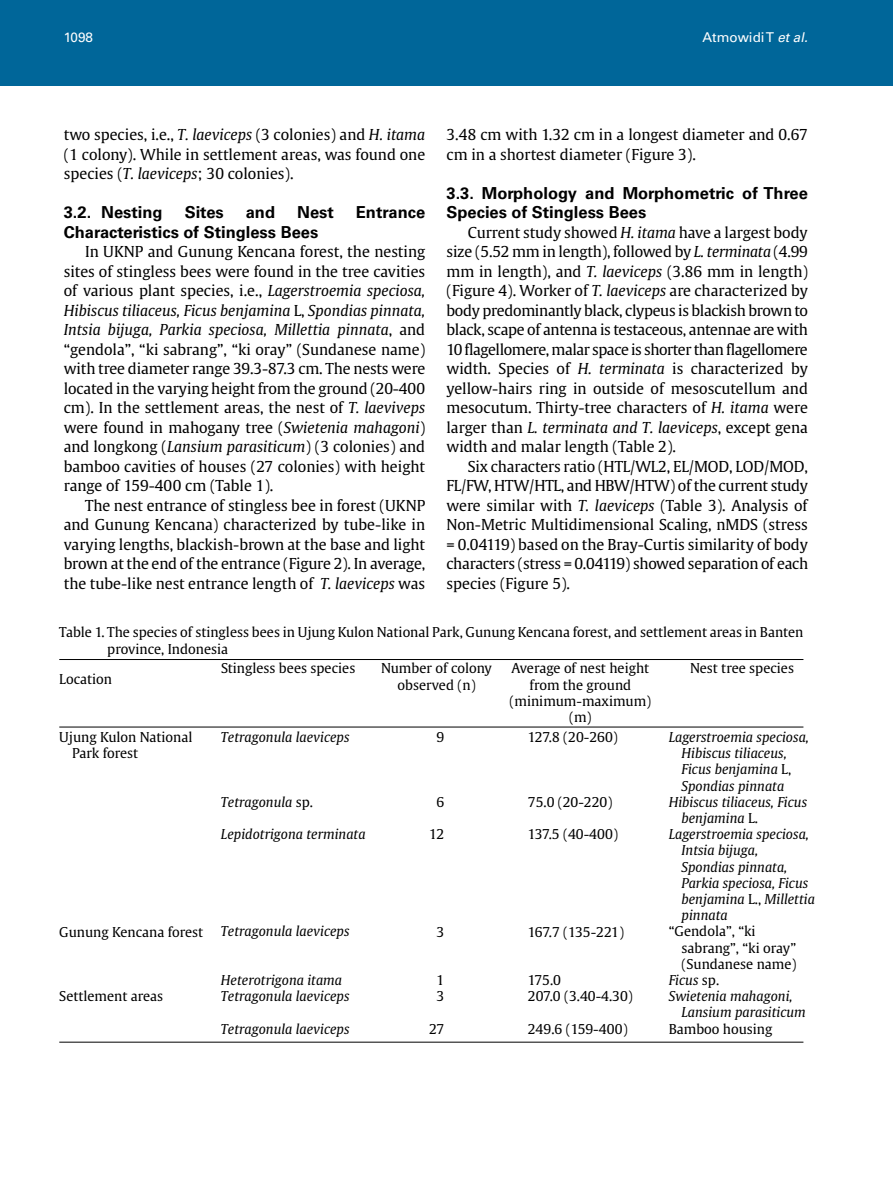
<style>
.page{position:relative;width:893px;height:1191px;background:#fff}
.page>*{position:absolute;margin:0;border:0;box-sizing:border-box;transform-origin:0 0}
.t1{font:700 16.5px/19.5px "Univers LT Std";color:#000}
.t2{font:15px/19.5px "Gulliver";color:#000;text-align:justify}
.t3{font:13.5px/16.2px "Gulliver";color:#000}
.t4{font:italic 13.5px/16.2px "Gulliver";color:#000}
.t5{font:13.5px "Univers LT Std";color:#fff}
.t6{font:13.5px "Gulliver";letter-spacing:-.03em;color:#000}
.s1{font-style:italic}
.s2{font-style:normal}
</style>
<div class="page">
<hr style="left:59px;top:659px;width:744px;height:1px;background:#000">
<hr style="left:59px;top:726px;width:744px;height:1px;background:#000">
<hr style="left:59px;top:1041px;width:744px;height:1px;background:#000">
<div style="left:0;top:0;width:893px;height:85px;background:#069"></div>
<p class="t5" style="left:64px;top:30px;width:31px">1098</p>
<p class="t5" style="left:702px;top:30px;width:110px">Atmowidi T <span class="s1">etal.</span></p>
<p class="t2" style="left:446px;top:125px;width:363px">3.48 cm with 1.32 cm in a longest diameter and 0.67 cm in a shortest diameter (Figure 3).</p>
<p class="t1" style="left:446px;top:183px;width:363px">3.3. Morphology and Morphometric of Three<br>Species of Stingless Bees</p>
<p class="t2" style="left:446px;top:222px;width:363px;text-indent:21px">Current study showed <span class="s1">H. itama</span> have a largest body size (5.52 mm in length), followed by <span class="s1">L. terminata</span> (4.99 mm in length), and <span class="s1">T. laeviceps</span> (3.86 mm in length) (Figure 4). Worker of <span class="s1">T. laeviceps</span> are characterized by body predominantly black, clypeus is blackish brown to black, scape of antenna is testaceous, antennae are with 10 flagellomere, malar space is shorter than flagellomere width. Species of <span class="s1">H. terminata</span> is characterized by yellow-hairs ring in outside of mesoscutellum and mesocutum. Thirty-tree characters of <span class="s1">H. itama</span> were larger than <span class="s1">L. terminata and T. laeviceps</span>, except gena width and malar length (Table 2).</p>
<p class="t2" style="left:446px;top:456px;width:363px;text-indent:21px">Six characters ratio (HTL/WL2, EL/MOD, LOD/MOD, FL/FW, HTW/HTL, and HBW/HTW) of the current study were similar with <span class="s1">T. laeviceps</span> (Table 3). Analysis of Non-Metric Multidimensional Scaling, nMDS (stress = 0.04119) based on the Bray-Curtis similarity of body characters (stress = 0.04119) showed separation of each species (Figure 5).</p>
<p class="t3" style="left:107px;top:624px;width:698px;text-indent:-48px">Table 1. The species of stingless bees in Ujung Kulon National Park, Gunung Kencana forest, and settlement areas in Banten province, Indonesia</p>
<p class="t3" style="left:59px;top:670px;width:54px">Location</p>
<p class="t2" style="left:64px;top:125px;width:363px">two species, i.e., <span class="s1">T. laeviceps</span> (3 colonies) and <span class="s1">H. itama </span>(1 colony). While in settlement areas, was found one species (<span class="s1">T. laeviceps</span>; 30 colonies).</p>
<p class="t1" style="left:64px;top:203px;width:100px">3.2. Nesting</p>
<p class="t1" style="left:185px;top:203px;width:41px">Sites</p>
<p class="t1" style="left:246px;top:203px;width:31px">and</p>
<p class="t1" style="left:297px;top:203px;width:38px">Nest</p>
<p class="t1" style="left:356px;top:203px;width:71px">Entrance</p>
<p class="t1" style="left:64px;top:222px;width:256px">Characteristics of Stingless Bees</p>
<p class="t2" style="left:64px;top:242px;width:363px;text-indent:21px">In UKNP and Gunung Kencana forest, the nesting sites of stingless bees were found in the tree cavities of various plant species, i.e., <span class="s1">Lagerstroemia speciosa, Hibiscus tiliaceus, Ficus benjamina</span> L, <span class="s1">Spondias pinnata, Intsia bijuga, Parkia speciosa, Millettia pinnata</span>, and “gendola”, “ki sabrang”, “ki oray” (Sundanese name) with tree diameter range 39.3-87.3 cm. The nests were located in the varying height from the ground (20-400 cm). In the settlement areas, the nest of <span class="s1">T. laeviveps </span>were found in mahogany tree (<span class="s1">Swietenia mahagoni</span>) and longkong (<span class="s1">Lansium parasiticum</span>) (3 colonies) and bamboo cavities of houses (27 colonies) with height range of 159-400 cm (Table 1).</p>
<p class="t2" style="left:64px;top:495px;width:363px;text-indent:21px">The nest entrance of stingless bee in forest (UKNP and Gunung Kencana) characterized by tube-like in varying lengths, blackish-brown at the base and light brown at the end of the entrance (Figure 2). In average, the tube-like nest entrance length of <span class="s1">T. laeviceps</span> was</p>
<p class="t3" style="left:221px;top:660px;width:136px">Stingless bees species</p>
<p class="t3" style="left:381px;top:660px;width:112px;text-align:center">Number of colony observed (n)</p>
<p class="t3" style="left:510px;top:660px;width:143px;text-align:center">Average of nest height from the ground (minimum-maximum) (m)</p>
<p class="t3" style="left:690px;top:660px;width:106px">Nest tree species</p>
<p class="t3" style="left:72px;top:729px;width:122px;text-indent:-13px">Ujung Kulon National<br>Park forest</p>
<p class="t4" style="left:221px;top:729px;width:130px">Tetragonula laeviceps</p>
<p class="t4" style="left:221px;top:793px;width:94px">Tetragonula <span class="s2">sp.</span></p>
<p class="t4" style="left:221px;top:826px;width:146px">Lepidotrigona terminata</p>
<p class="t3" style="left:59px;top:923px;width:145px">Gunung Kencana forest</p>
<p class="t3" style="left:59px;top:988px;width:105px">Settlement areas</p>
<p class="t4" style="left:221px;top:923px;width:130px">Tetragonula laeviceps</p>
<p class="t4" style="left:221px;top:972px;width:130px">Heterotrigona itama<br>Tetragonula laeviceps</p>
<p class="t4" style="left:221px;top:1020px;width:130px">Tetragonula laeviceps</p>
<p class="t3" style="left:436px;top:729px;width:9px">9</p>
<p class="t3" style="left:436px;top:794px;width:9px">6</p>
<p class="t3" style="left:429px;top:826px;width:16px">12</p>
<p class="t3" style="left:436px;top:923px;width:9px">3</p>
<p class="t3" style="left:436px;top:972px;width:9px">1<br>3</p>
<p class="t3" style="left:429px;top:1020px;width:17px">27</p>
<p class="t3" style="left:528px;top:729px;width:92px">127.8 (20-260)</p>
<p class="t3" style="left:528px;top:794px;width:86px">75.0 (20-220)</p>
<p class="t3" style="left:528px;top:826px;width:92px">137.5 (40-400)</p>
<p class="t6" style="left:528px;top:923px;width:98px">167.7 (135-221)</p>
<p class="t3" style="left:528px;top:972px;width:106px">175.0<br>207.0 (3.40-4.30)</p>
<p class="t3" style="left:528px;top:1020px;width:101px">249.6 (159-400)</p>
<p class="t4" style="left:669px;top:729px;width:142px">Lagerstroemia speciosa,</p>
<p class="t4" style="left:681px;top:745px;width:107px">Hibiscus tiliaceus,</p>
<p class="t4" style="left:681px;top:761px;width:111px">Ficus benjamina <span class="s2">L,</span></p>
<p class="t4" style="left:681px;top:777px;width:104px">Spondias pinnata</p>
<p class="t4" style="left:669px;top:793px;width:140px">Hibiscus tiliaceus, Ficus</p>
<p class="t4" style="left:681px;top:810px;width:78px">benjamina <span class="s2">L.</span></p>
<p class="t4" style="left:669px;top:826px;width:142px">Lagerstroemia speciosa,</p>
<p class="t4" style="left:681px;top:842px;width:78px">Intsia bijuga,</p>
<p class="t4" style="left:681px;top:858px;width:107px">Spondias pinnata,</p>
<p class="t4" style="left:681px;top:874px;width:128px">Parkia speciosa, Ficus</p>
<p class="t4" style="left:681px;top:891px;width:135px">benjamina <span class="s2">L.,</span> Millettia</p>
<p class="t4" style="left:681px;top:907px;width:48px">pinnata</p>
<p class="t3" style="left:669px;top:923px;width:88px">“Gendola”, “ki</p>
<p class="t3" style="left:681px;top:939px;width:116px">sabrang”, “ki oray”</p>
<p class="t3" style="left:681px;top:955px;width:116px">(Sundanese name)</p>
<p class="t4" style="left:669px;top:972px;width:52px">Ficus <span class="s2">sp.</span></p>
<p class="t4" style="left:669px;top:988px;width:125px">Swietenia mahagoni,</p>
<p class="t4" style="left:681px;top:1004px;width:126px">Lansium parasiticum</p>
<p class="t3" style="left:669px;top:1020px;width:105px">Bamboo housing</p>
</div>
